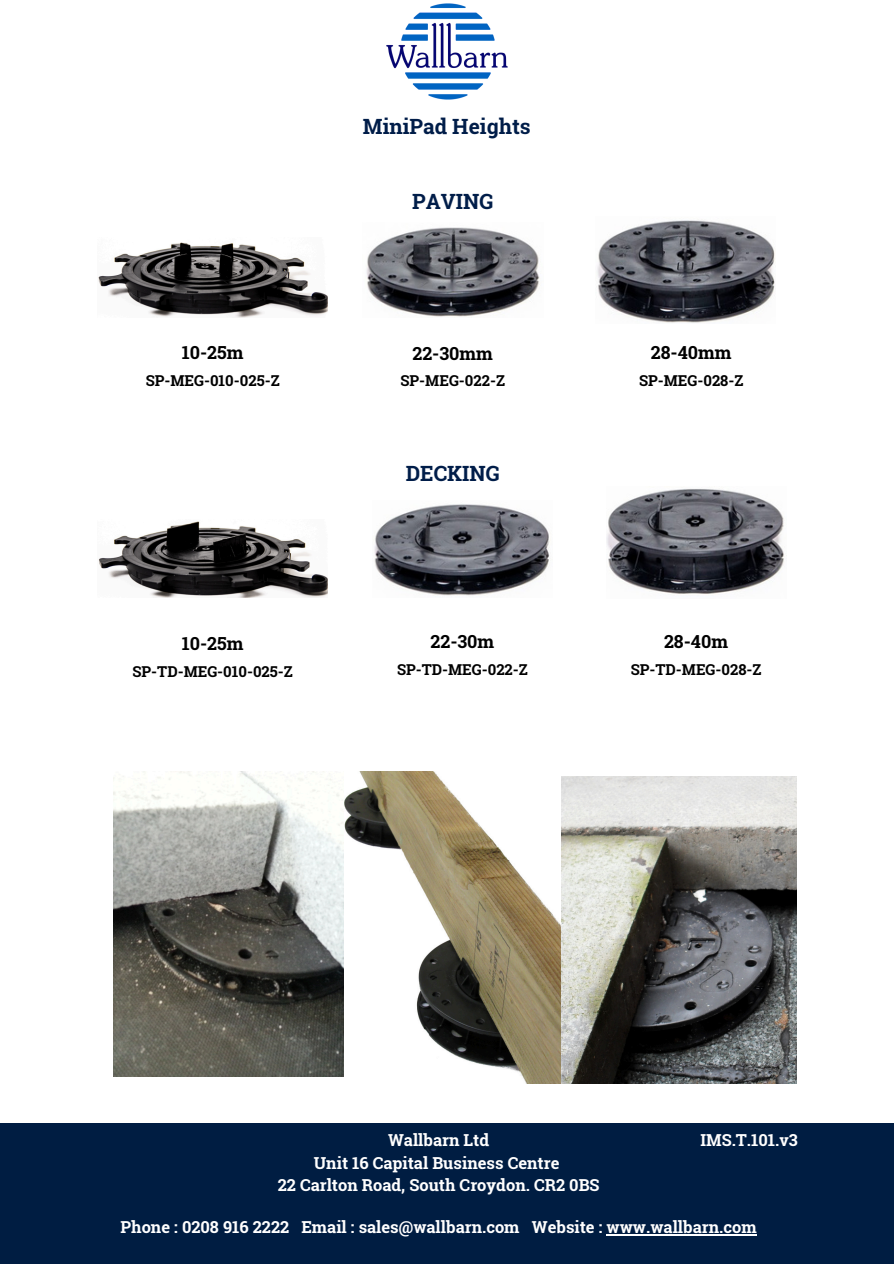
<style>
.page{position:relative;width:894px;height:1264px;background:#fff}
.page>*{position:absolute;margin:0;border:0;box-sizing:border-box;transform-origin:0 0}
.t1{font:700 21px "Roboto Slab";color:#001d49}
.t2{font:700 18px "Roboto Slab";color:#000}
.t3{font:700 16.5px/22.5px "Roboto Slab";color:#fff;text-align:center}
.t4{font:700 15px "Roboto Slab";color:#000}
</style>
<div class="page">
<img style="left:386px;top:3px;width:122px;height:97px">
<div style="left:0;top:1122px;width:893px;height:141px;background:#001d42"></div>
<img style="left:98px;top:242px;width:230px;height:75px">
<img style="left:366px;top:227px;width:174px;height:90px">
<img style="left:597px;top:220px;width:178px;height:103px">
<img style="left:98px;top:521px;width:230px;height:76px">
<img style="left:374px;top:504px;width:176px;height:92px">
<img style="left:606px;top:489px;width:179px;height:105px">
<img style="left:344px;top:771px;width:217px;height:312px">
<img style="left:113px;top:771px;width:231px;height:305px">
<img style="left:561px;top:776px;width:235px;height:307px">
<hr style="left:606px;top:1233px;width:150px;height:1px;background:#fff">
<h3 class="t1" style="left:363px;top:112px;width:169px">MiniPad Heights</h3>
<p class="t2" style="left:182px;top:340px;width:63px">10-25m</p>
<h3 class="t4" style="left:146px;top:370px;width:135px">SP-MEG-010-025-Z</h3>
<p class="t2" style="left:182px;top:631px;width:63px">10-25m</p>
<h3 class="t4" style="left:132px;top:661px;width:162px">SP-TD-MEG-010-025-Z</h3>
<h3 class="t1" style="left:412px;top:187px;width:83px">PAVING</h3>
<p class="t2" style="left:650px;top:340px;width:82px">28-40mm</p>
<h3 class="t2" style="left:412px;top:341px;width:82px">22-30mm</h3>
<p class="t4" style="left:400px;top:370px;width:106px">SP-MEG-022-Z</p>
<h1 class="t4" style="left:639px;top:370px;width:106px">SP-MEG-028-Z</h1>
<h3 class="t1" style="left:405px;top:459px;width:95px">DECKING</h3>
<p class="t2" style="left:430px;top:629px;width:65px">22-30m</p>
<p class="t4" style="left:397px;top:659px;width:132px">SP-TD-MEG-022-Z</p>
<p class="t2" style="left:663px;top:629px;width:66px">28-40m</p>
<p class="t4" style="left:630px;top:659px;width:132px">SP-TD-MEG-028-Z</p>
<p class="t3" style="left:277px;top:1128px;width:323px">Wallbarn Ltd<br>Unit 16 Capital Business Centre<br>22 Carlton Road, South Croydon. CR2 0BS</p>
<h3 class="t3" style="left:700px;top:1128px;width:99px">IMS.T.101.v3</h3>
<p class="t3" style="left:120px;top:1215px;width:637px">Phone : 0208 916 2222 Email : sales@wallbarn.com Website : www.wallbarn.com</p>
</div>
